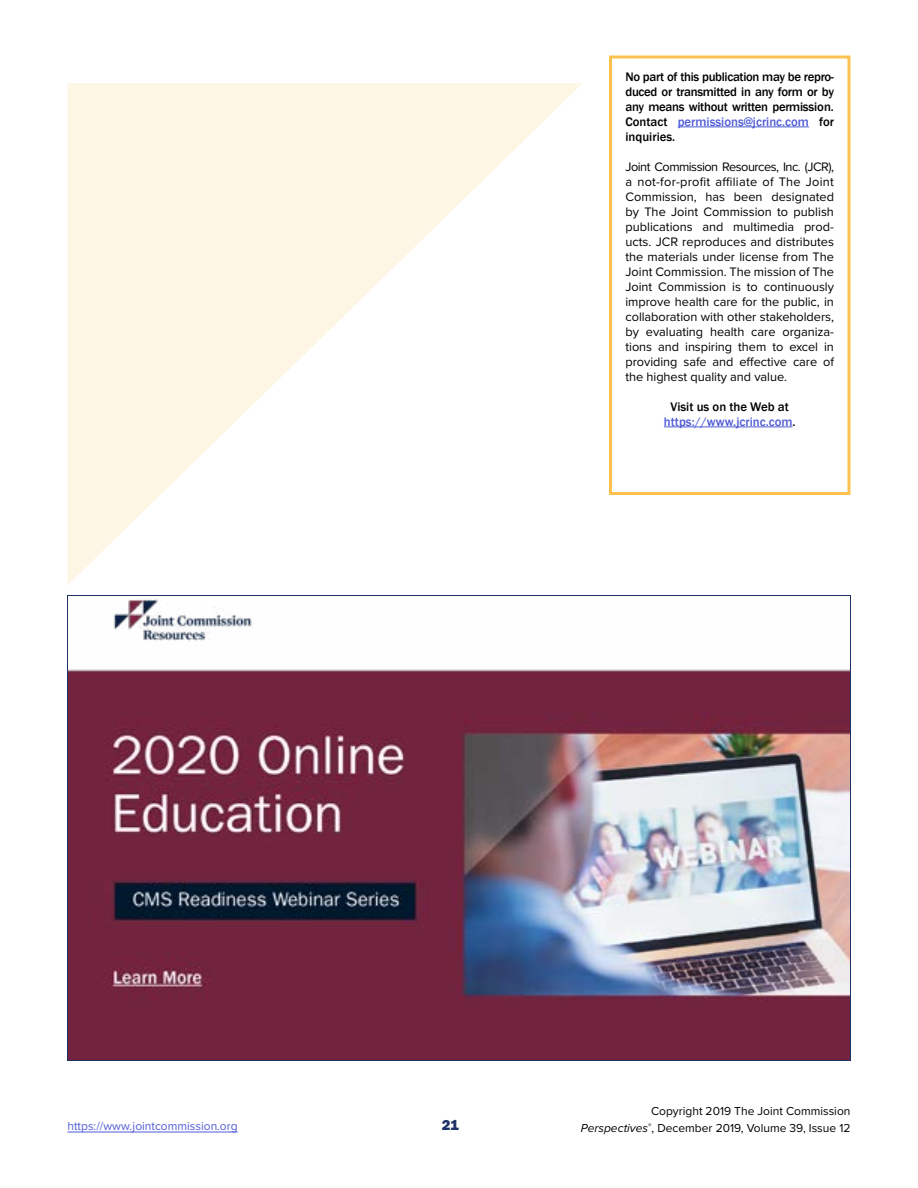
<style>
.page{position:relative;width:918px;height:1188px;background:#fff}
.page>*{position:absolute;margin:0;border:0;box-sizing:border-box;transform-origin:0 0}
.t1{font:800 15px "Franklin Gothic";color:#1f336b}
.t2{font:12.75px/15px "Proxima Nova";letter-spacing:-.005em;color:#000;text-align:justify}
.t3{font:500 12.75px/15px "Franklin Gothic";color:#000;text-align:justify}
.t4{font:500 12.75px/15px "Franklin Gothic";color:#4f5cd6;text-align:center}
.t5{font:12px/16.5px "Proxima Nova";color:#000;text-align:right}
.t6{font:12px "Proxima Nova";color:#4f5cd6}
.s1{color:#4f5cd6}
.s2{color:#000}
.s3{font-style:italic}
</style>
<div class="page">
<hr style="left:68px;top:1132px;width:170px;height:1px;background:#4f5cd6">
<hr style="left:678px;top:127px;width:131px;height:1px;background:#4f5cd6">
<hr style="left:664px;top:427px;width:128px;height:1px;background:#4f5cd6">
<div style="left:609px;top:56px;width:241px;height:439px;border:3px solid #fbc24f"></div>
<svg style="left:68px;top:83px;width:514px;height:502px;fill:#fef7e8"></svg>
<img style="left:69px;top:598px;width:780px;height:461px">
<p class="t3" style="left:626px;top:69px;width:210px">No part of this publication may be repro&shy;duced or transmitted in any form or by any means without written permission.<br>Contact <span class="s1">permissions@jcrinc.com</span> for inquiries.</p>
<p class="t2" style="left:626px;top:159px;width:210px">Joint Commission Resources, Inc. (JCR), a not-for-profit affiliate of The Joint Commission, has been designated by The Joint Commission to publish publications and multimedia prod&shy;ucts. JCR reproduces and distributes the materials under license from The Joint Commission. The mission of The Joint Commission is to continuously improve health care for the public, in collaboration with other stakeholders, by evaluating health care organiza&shy;tions and inspiring them to excel in providing safe and effective care of the highest quality and value.</p>
<p class="t4" style="left:664px;top:399px;width:133px"><span class="s2">Visit us on the Web at </span>https://www.jcrinc.com<span class="s2">.</span></p>
<p class="t6" style="left:68px;top:1117px;width:172px">https://www.jointcommission.org</p>
<p class="t1" style="left:442px;top:1115px;width:19px">21</p>
<p class="t5" style="left:581px;top:1102px;width:271px">Copyright 2019 The Joint Commission<br><span class="s3">Perspectives</span><sup>®</sup>, December 2019, Volume 39, Issue 12</p>
</div>
